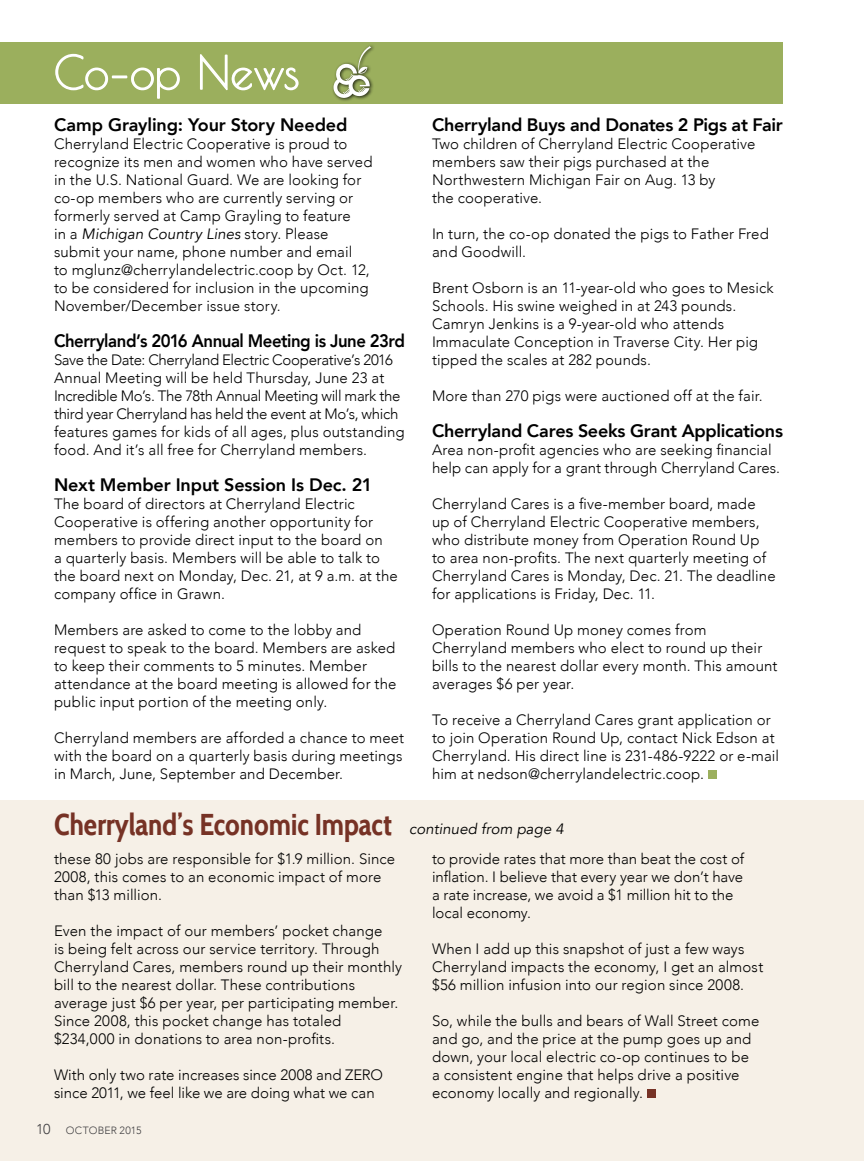
<style>
.page{position:relative;width:864px;height:1161px;background:#fff}
.page>*{position:absolute;margin:0;border:0;box-sizing:border-box;transform-origin:0 0}
.t1{font:700 30px "Cabin Condensed";color:#763225}
.t2{font:800 18px "Avenir";letter-spacing:-.015em;color:#000}
.t3{font:800 18px "Avenir";letter-spacing:-.015em;color:#000;scale:.93 1}
.t4{font:300 15px/18px "Avenir";letter-spacing:.01em;color:#000}
.t5{font:300 15px/18px "Avenir";letter-spacing:-.01em;color:#000}
.t6{font:300 10.5px "Avenir";letter-spacing:.015em;color:#414042}
.s1{font-weight:400;font-style:italic}
.s2{font-family:"Avenir";font-weight:400;font-style:italic;font-size:15px;color:#000}
.s3{font-size:14.25px}
</style>
<div class="page">
<div style="left:0;top:800px;width:864px;height:361px;background:#f6f0e7"></div>
<div style="left:0;top:42px;width:783px;height:62px;background:#9baf5d"></div>
<svg style="left:55px;top:53px;width:54px;height:38px"></svg>
<div style="left:112px;top:75px;width:15px;height:3px;border:2px solid #fff"></div>
<svg style="left:131px;top:67px;width:49px;height:32px"></svg>
<svg style="left:200px;top:54px;width:99px;height:37px"></svg>
<div style="left:332px;top:45px;width:43px;height:57px;background:#000;opacity:.75"></div>
<img style="left:358px;top:47px;width:13px;height:27px">
<div style="left:708px;top:770px;width:8px;height:9px;background:#9baf5d"></div>
<div style="left:647px;top:1090px;width:8px;height:8px;background:#763225"></div>
<p class="t2" style="left:54px;top:108px;width:295px">Camp Grayling: Your Story Needed</p>
<p class="t4" style="left:54px;top:134px;width:320px">Cherryland Electric Cooperative is proud to recognize its men and women who have served in the U.S. National Guard. We are looking for co-op members who are currently serving or formerly served at Camp Grayling to feature<br>in a <span class="s1">Michigan Country Lines</span> story. Please submit your name, phone number and email<br>to mglunz@cherrylandelectric.coop by Oct. 12, to be considered for inclusion in the upcoming November/December issue story.</p>
<p class="t3" style="left:54px;top:324px;width:379px">Cherryland’s 2016 Annual Meeting is June 23rd</p>
<p class="t5" style="left:54px;top:350px;width:352px">Save the Date: Cherryland Electric Cooperative’s 2016<br>Annual Meeting will be held Thursday, June 23 at Incredible Mo’s. The 78th Annual Meeting will mark the third year Cherryland has held the event at Mo’s, which features games for kids of all ages, plus outstanding food. And it’s all free for Cherryland members.</p>
<p class="t2" style="left:54px;top:468px;width:320px">Next Member Input Session Is Dec. 21</p>
<p class="t4" style="left:54px;top:494px;width:345px">The board of directors at Cherryland Electric Cooperative is offering another opportunity for members to provide direct input to the board on<br>a quarterly basis. Members will be able to talk to the board next on Monday, Dec. 21, at 9 a.m. at the company office in Grawn.</p>
<p class="t4" style="left:54px;top:620px;width:344px">Members are asked to come to the lobby and request to speak to the board. Members are asked to keep their comments to 5 minutes. Member attendance at the board meeting is allowed for the public input portion of the meeting only.</p>
<p class="t4" style="left:54px;top:728px;width:352px;text-align:justify">Cherryland members are afforded a chance to meet with the board on a quarterly basis during meetings in March, June, September and December.</p>
<p class="t2" style="left:432px;top:108px;width:352px">Cherryland Buys and Donates 2 Pigs at Fair</p>
<p class="t4" style="left:432px;top:134px;width:325px">Two children of Cherryland Electric Cooperative members saw their pigs purchased at the Northwestern Michigan Fair on Aug. 13 by<br>the cooperative.</p>
<p class="t4" style="left:432px;top:224px;width:338px">In turn, the co-op donated the pigs to Father Fred and Goodwill.</p>
<p class="t4" style="left:432px;top:278px;width:343px">Brent Osborn is an 11-year-old who goes to Mesick Schools. His swine weighed in at 243 pounds.<br>Camryn Jenkins is a 9-year-old who attends Immaculate Conception in Traverse City. Her pig tipped the scales at 282 pounds.</p>
<p class="t4" style="left:432px;top:386px;width:332px">More than 270 pigs were auctioned off at the fair.</p>
<p class="t2" style="left:432px;top:414px;width:353px">Cherryland Cares Seeks Grant Applications</p>
<p class="t4" style="left:432px;top:440px;width:350px">Area non-profit agencies who are seeking financial help can apply for a grant through Cherryland Cares.</p>
<p class="t4" style="left:432px;top:494px;width:345px">Cherryland Cares is a five-member board, made up of Cherryland Electric Cooperative members, who distribute money from Operation Round Up to area non-profits. The next quarterly meeting of Cherryland Cares is Monday, Dec. 21. The deadline for applications is Friday, Dec. 11.</p>
<p class="t4" style="left:432px;top:620px;width:347px">Operation Round Up money comes from Cherryland members who elect to round up their bills to the nearest dollar every month. This amount averages $6 per year.</p>
<p class="t4" style="left:432px;top:710px;width:349px">To receive a Cherryland Cares grant application or to join Operation Round Up, contact Nick Edson at Cherryland. His direct line is 231-486-9222 or e-mail him at nedson@cherrylandelectric.coop.</p>
<h1 class="t1" style="left:54px;top:807px;width:511px">Cherryland’s Economic Impact <span class="s2">continued from page 4</span></h1>
<p class="t4" style="left:54px;top:850px;width:343px">these 80 jobs are responsible for $1.9 million. Since<br>2008, this comes to an economic impact of more than $13 million.</p>
<p class="t4" style="left:54px;top:922px;width:350px">Even the impact of our members’ pocket change<br>is being felt across our service territory. Through Cherryland Cares, members round up their monthly bill to the nearest dollar. These contributions average just $6 per year, per participating member.<br>Since 2008, this pocket change has totaled $234,000 in donations to area non-profits.</p>
<p class="t4" style="left:54px;top:1066px;width:331px">With only two rate increases since 2008 and ZERO since 2011, we feel like we are doing what we can</p>
<p class="t6" style="left:36px;top:1124px;width:107px"><span class="s3">10</span> OCTOBER 2015</p>
<p class="t4" style="left:432px;top:850px;width:314px">to provide rates that more than beat the cost of inflation. I believe that every year we don’t have a rate increase, we avoid a $1 million hit to the local economy.</p>
<p class="t4" style="left:432px;top:940px;width:333px">When I add up this snapshot of just a few ways<br>Cherryland impacts the economy, I get an almost $56 million infusion into our region since 2008.</p>
<p class="t4" style="left:432px;top:1012px;width:329px">So, while the bulls and bears of Wall Street come and go, and the price at the pump goes up and down, your local electric co-op continues to be a consistent engine that helps drive a positive economy locally and regionally.</p>
</div>
